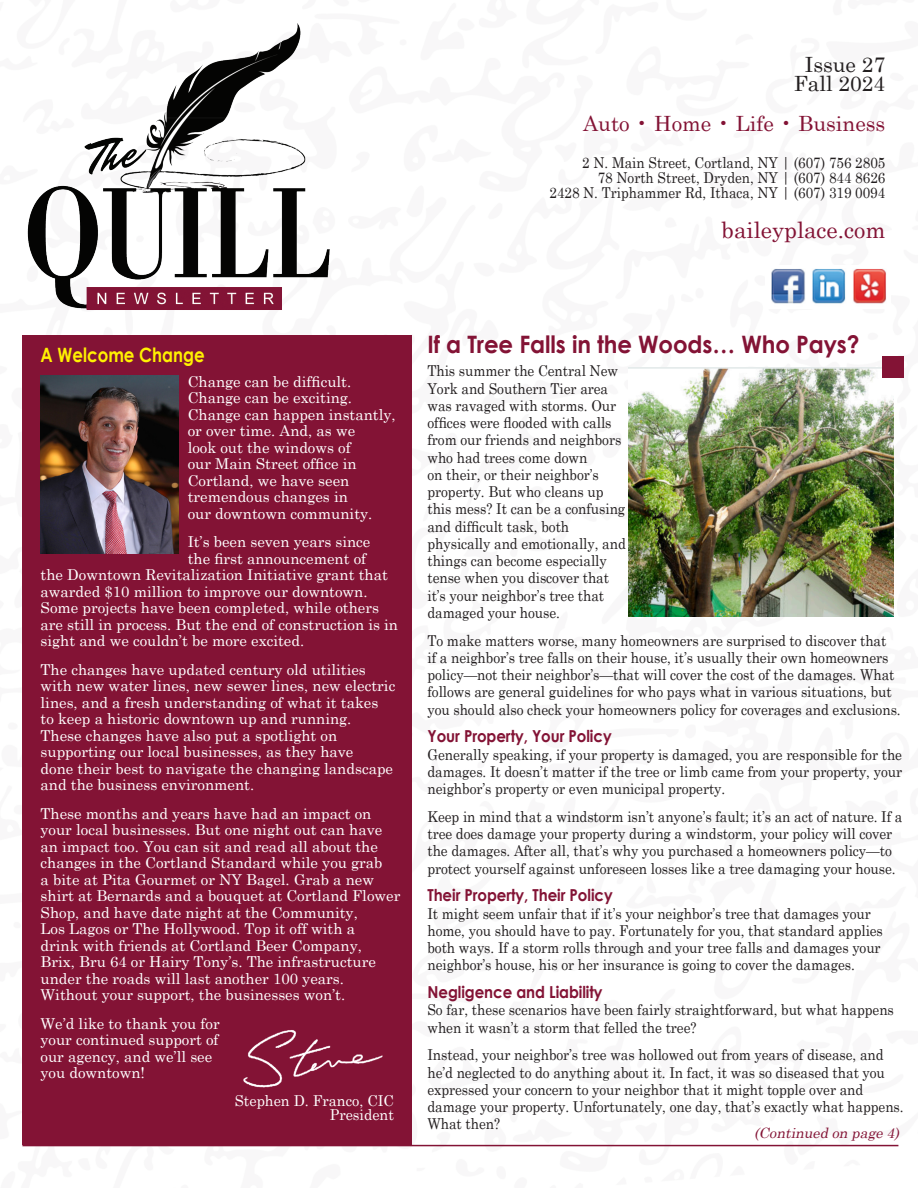
<style>
.page{position:relative;width:918px;height:1188px;background:#fff}
.page>*{position:absolute;margin:0;border:0;box-sizing:border-box;transform-origin:0 0}
.t1{font:700 24px "Century Gothic";letter-spacing:-.005em;color:#831335;scale:.95 1}
.t2{font:22.5px "Century Schoolbook";color:#831335}
.t3{font:21px "Century";color:#831335}
.t4{font:21px "Century";color:#231f20}
.t5{font:700 19.8px "Century Gothic";color:#fff101;scale:.84 1}
.t6{font:700 16.5px "Century Gothic";letter-spacing:-.005em;color:#831335;scale:.91 1}
.t7{font:15px/17.2px "Century Schoolbook";letter-spacing:-.005em;color:#231f20;scale:.91 1}
.t8{font:15px/16.5px "Century Schoolbook";color:#fff}
.t9{font:15px "Century Schoolbook";letter-spacing:-.005em;color:#231f20;scale:.9 1}
.t10{font:15px "Century Schoolbook";color:#fff;scale:.96 1}
.t11{font:italic 14.25px "Century Schoolbook";color:#831335}
</style>
<div class="page">
<img style="left:27px;top:23px;width:303px;height:288px">
<img style="left:771px;top:269px;width:115px;height:35px">
<img style="left:628px;top:367px;width:265px;height:250px">
<div style="left:22px;top:335px;width:390px;height:810px;background:#831335"></div>
<hr style="left:22px;top:1145px;width:876px;height:1px;background:#831335">
<img style="left:41px;top:375px;width:138px;height:179px">
<img style="left:243px;top:1030px;width:140px;height:58px">
<div style="left:882px;top:357px;width:22px;height:21px;background:#831335"></div>
<p class="t4" style="left:805px;top:47px;width:82px">Issue 27</p>
<p class="t4" style="left:794px;top:65px;width:93px">Fall 2024</p>
<p class="t3" style="left:583px;top:106px;width:304px">Auto • Home • Life • Business</p>
<p class="t9" style="left:582px;top:150px;width:338px">2 N. Main Street, Cortland, NY | (607) 756 2805</p>
<p class="t9" style="left:598px;top:165px;width:321px">78 North Street, Dryden, NY | (607) 844 8626</p>
<p class="t9" style="left:550px;top:180px;width:375px">2428 N. Triphammer Rd, Ithaca, NY | (607) 319 0094</p>
<p class="t2" style="left:722px;top:211px;width:165px">baileyplace.com</p>
<p class="t5" style="left:41px;top:343px;width:197px">A Welcome Change</p>
<p class="t8" style="left:188px;top:372px;width:210px">Change can be difficult.<br>Change can be exciting.<br>Change can happen instantly, or over time. And, as we</p>
<p class="t8" style="left:188px;top:438px;width:165px">look out the windows of</p>
<p class="t8" style="left:188px;top:454px;width:170px">our Main Street office in<br>Cortland, we have seen tremendous changes in</p>
<p class="t8" style="left:188px;top:504px;width:186px">our downtown community.</p>
<p class="t8" style="left:188px;top:532px;width:184px">It’s been seven years since</p>
<p class="t8" style="left:188px;top:549px;width:180px">the first announcement of</p>
<p class="t8" style="left:41px;top:565px;width:349px">the Downtown Revitalization Initiative grant that</p>
<p class="t8" style="left:41px;top:582px;width:328px">awarded $10 million to improve our downtown.</p>
<p class="t8" style="left:41px;top:598px;width:340px">Some projects have been completed, while others</p>
<p class="t8" style="left:41px;top:615px;width:359px">are still in process. But the end of construction is in</p>
<p class="t8" style="left:41px;top:631px;width:265px">sight and we couldn’t be more excited.</p>
<p class="t8" style="left:41px;top:660px;width:327px">The changes have updated century old utilities</p>
<p class="t8" style="left:41px;top:676px;width:356px">with new water lines, new sewer lines, new electric lines, and a fresh understanding of what it takes</p>
<p class="t8" style="left:41px;top:709px;width:312px">to keep a historic downtown up and running.</p>
<p class="t8" style="left:41px;top:726px;width:314px">These changes have also put a spotlight on supporting our local businesses, as they have</p>
<p class="t8" style="left:41px;top:759px;width:354px">done their best to navigate the changing landscape and the business environment.</p>
<p class="t8" style="left:41px;top:804px;width:361px">These months and years have had an impact on your local businesses. But one night out can have an impact too. You can sit and read all about the changes in the Cortland Standard while you grab<br>a bite at Pita Gourmet or NY Bagel. Grab a new shirt at Bernards and a bouquet at Cortland Flower Shop, and have date night at the Community,</p>
<p class="t8" style="left:41px;top:919px;width:316px">Los Lagos or The Hollywood. Top it off with a</p>
<p class="t8" style="left:41px;top:936px;width:323px">drink with friends at Cortland Beer Company,</p>
<p class="t8" style="left:41px;top:952px;width:337px">Brix, Bru 64 or Hairy Tony’s. The infrastructure under the roads will last another 100 years.<br>Without your support, the businesses won’t.</p>
<p class="t8" style="left:41px;top:1014px;width:181px">We’d like to thank you for your continued support of our agency, and we’ll see you downtown!</p>
<p class="t10" style="left:235px;top:1088px;width:167px">Stephen D. Franco, CIC</p>
<p class="t10" style="left:330px;top:1102px;width:68px">President</p>
<p class="t1" style="left:427px;top:329px;width:456px">If a Tree Falls in the Woods… Who Pays?</p>
<p class="t7" style="left:427px;top:361px;width:220px">This summer the Central New<br>York and Southern Tier area was ravaged with storms. Our offices were flooded with calls from our friends and neighbors who had trees come down<br>on their, or their neighbor’s property. But who cleans up this mess? It can be a confusing and difficult task, both physically and emotionally, and things can become especially tense when you discover that it’s your neighbor’s tree that damaged your house.</p>
<p class="t7" style="left:427px;top:630px;width:522px">To make matters worse, many homeowners are surprised to discover that<br>if a neighbor’s tree falls on their house, it’s usually their own homeowners policy—not their neighbor’s—that will cover the cost of the damages. What follows are general guidelines for who pays what in various situations, but you should also check your homeowners policy for coverages and exclusions.</p>
<p class="t6" style="left:427px;top:726px;width:204px">Your Property, Your Policy</p>
<p class="t7" style="left:427px;top:744px;width:523px;text-align:justify">Generally speaking, if your property is damaged, you are responsible for the damages. It doesn’t matter if the tree or limb came from your property, your neighbor’s property or even municipal property.</p>
<p class="t7" style="left:427px;top:806px;width:524px">Keep in mind that a windstorm isn’t anyone’s fault; it’s an act of nature. If a tree does damage your property during a windstorm, your policy will cover the damages. After all, that’s why you purchased a homeowners policy—to protect yourself against unforeseen losses like a tree damaging your house.</p>
<p class="t6" style="left:427px;top:885px;width:205px">Their Property, Their Policy</p>
<p class="t7" style="left:427px;top:903px;width:502px">It might seem unfair that if it’s your neighbor’s tree that damages your home, you should have to pay. Fortunately for you, that standard applies both ways. If a storm rolls through and your tree falls and damages your neighbor’s house, his or her insurance is going to cover the damages.</p>
<p class="t6" style="left:427px;top:982px;width:194px">Negligence and Liability</p>
<p class="t7" style="left:427px;top:1000px;width:514px">So far, these scenarios have been fairly straightforward, but what happens when it wasn’t a storm that felled the tree?</p>
<p class="t7" style="left:427px;top:1045px;width:525px">Instead, your neighbor’s tree was hollowed out from years of disease, and he’d neglected to do anything about it. In fact, it was so diseased that you expressed your concern to your neighbor that it might topple over and damage your property. Unfortunately, one day, that’s exactly what happens.<br>What then?</p>
<p class="t11" style="left:754px;top:1121px;width:151px">(Continued on page4)</p>
</div>
